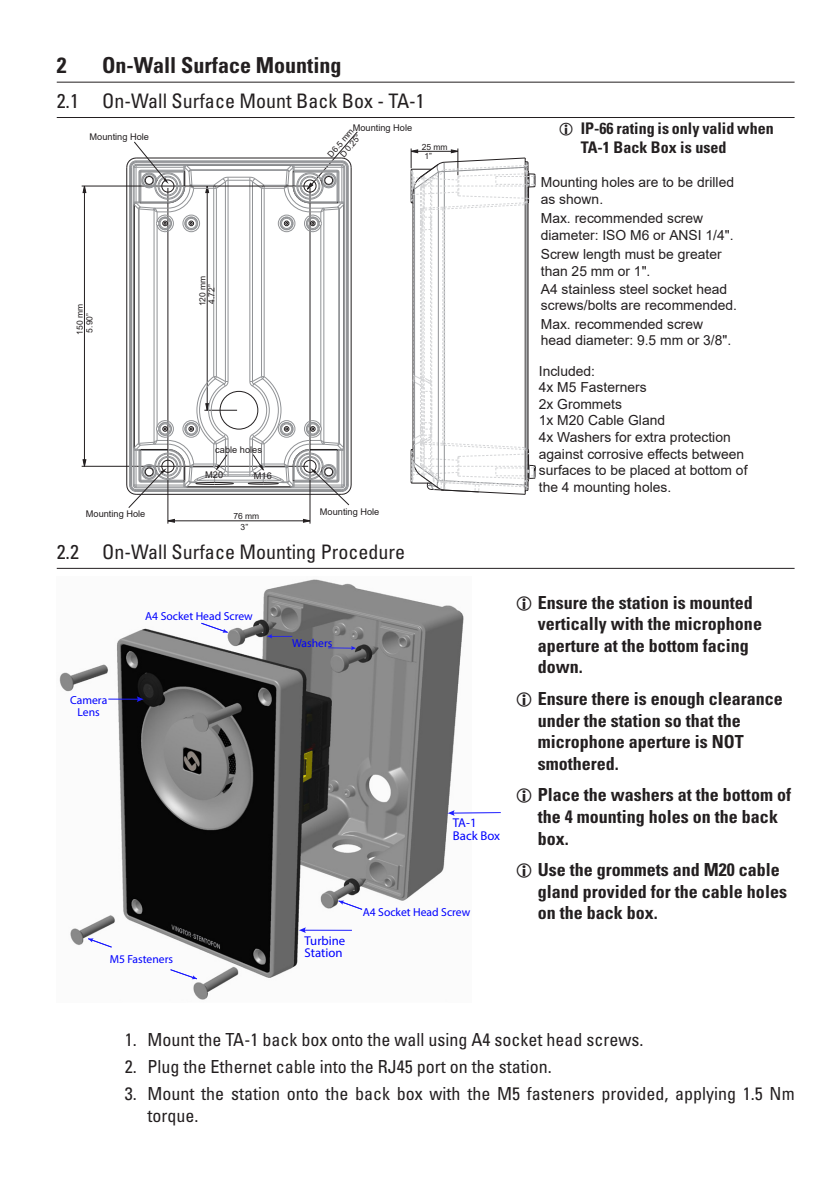
<style>
.page{position:relative;width:840px;height:1191px;background:#fff}
.page>*{position:absolute;margin:0;border:0;box-sizing:border-box;transform-origin:0 0}
.t1{font:700 condensed 22px "Univers LT Std";color:#231f20}
.t2{font:condensed 20px "Univers LT Std";color:#231f20}
.t3{font:700 condensed 18px/21.6px "Univers LT Std";color:#231f20}
.t4{font:condensed 18px/21.6px "Univers LT Std";color:#231f20}
.t5{font:700 condensed 16px/19.2px "Univers LT Std";color:#231f20}
.t6{font:13.8px/16.6px "Arial";color:#231f20}
.t7{font:12.8px/12.8px "Myriad Pro";color:#00f}
.t8{font:11.6px/11.6px "Myriad Pro";color:#00f;text-align:center}
.t9{font:9.2px "Arial";color:#231f20}
.t10{font:8.4px "Arial";color:#231f20}
</style>
<div class="page">
<hr style="left:57px;top:82px;width:737px;height:1px;background:#231f20">
<hr style="left:57px;top:117px;width:737px;height:1px;background:#231f20">
<hr style="left:57px;top:568px;width:737px;height:1px;background:#231f20">
<svg style="left:83px;top:187px;width:3px;height:6px"></svg>
<svg style="left:83px;top:459px;width:3px;height:7px"></svg>
<hr style="left:168px;top:520px;width:142px;height:1px;background:#231f20">
<hr style="left:84px;top:186px;width:1px;height:280px;background:#231f20">
<hr style="left:82px;top:466px;width:226px;height:1px;background:#231f20">
<hr style="left:126px;top:167px;width:1px;height:318px;background:#231f20">
<hr style="left:129px;top:167px;width:1px;height:318px;background:#919396">
<hr style="left:130px;top:167px;width:1px;height:318px;background:#919396">
<hr style="left:131px;top:167px;width:1px;height:318px;background:#919396">
<hr style="left:133px;top:167px;width:1px;height:318px;background:#919396">
<hr style="left:134px;top:205px;width:1px;height:243px;background:#231f20">
<hr style="left:138px;top:209px;width:1px;height:234px;background:#919396">
<hr style="left:139px;top:209px;width:1px;height:234px;background:#919396">
<hr style="left:154px;top:210px;width:1px;height:232px;background:#919396">
<hr style="left:157px;top:226px;width:1px;height:201px;background:#919396">
<hr style="left:167px;top:188px;width:1px;height:335px;background:#231f20">
<hr style="left:207px;top:186px;width:1px;height:224px;background:#231f20">
<hr style="left:213px;top:185px;width:1px;height:191px;background:#919396">
<hr style="left:216px;top:188px;width:1px;height:188px;background:#919396">
<hr style="left:225px;top:182px;width:1px;height:199px;background:#919396">
<hr style="left:227px;top:177px;width:1px;height:204px;background:#919396">
<hr style="left:249px;top:177px;width:1px;height:204px;background:#919396">
<hr style="left:252px;top:182px;width:1px;height:199px;background:#919396">
<hr style="left:261px;top:188px;width:1px;height:188px;background:#919396">
<hr style="left:264px;top:185px;width:1px;height:191px;background:#919396">
<hr style="left:309px;top:188px;width:1px;height:335px;background:#231f20">
<hr style="left:320px;top:226px;width:1px;height:201px;background:#919396">
<hr style="left:323px;top:210px;width:1px;height:232px;background:#919396">
<hr style="left:338px;top:209px;width:1px;height:234px;background:#919396">
<hr style="left:339px;top:209px;width:1px;height:234px;background:#919396">
<hr style="left:343px;top:167px;width:1px;height:318px;background:#919396">
<hr style="left:344px;top:167px;width:1px;height:318px;background:#919396">
<hr style="left:346px;top:167px;width:1px;height:318px;background:#919396">
<hr style="left:347px;top:167px;width:1px;height:318px;background:#919396">
<hr style="left:348px;top:167px;width:1px;height:318px;background:#919396">
<hr style="left:350px;top:167px;width:1px;height:318px;background:#231f20">
<hr style="left:82px;top:186px;width:226px;height:1px;background:#231f20">
<svg style="left:410px;top:148px;width:125px;height:347px"></svg>
<svg style="left:126px;top:131px;width:231px;height:101px"></svg>
<svg style="left:126px;top:376px;width:226px;height:132px"></svg>
<img style="left:59px;top:579px;width:405px;height:421px">
<svg style="left:299px;top:927px;width:53px;height:6px"></svg>
<svg style="left:447px;top:810px;width:53px;height:6px"></svg>
<svg style="left:328px;top:646px;width:28px;height:4px"></svg>
<svg style="left:267px;top:634px;width:25px;height:4px"></svg>
<svg style="left:108px;top:696px;width:35px;height:6px"></svg>
<svg style="left:170px;top:969px;width:27px;height:10px"></svg>
<svg style="left:88px;top:938px;width:24px;height:9px"></svg>
<svg style="left:338px;top:900px;width:24px;height:9px"></svg>
<svg style="left:201px;top:623px;width:26px;height:10px"></svg>
<p class="t1" style="left:57px;top:51px;width:11px">2</p>
<p class="t1" style="left:102px;top:51px;width:241px">On-Wall Surface Mounting</p>
<p class="t2" style="left:57px;top:88px;width:369px">2.1 On-Wall Surface Mount Back Box - TA-1</p>
<p class="t9" style="left:89px;top:131px;width:61px">Mounting Hole</p>
<p class="t9" style="left:352px;top:121px;width:61px">Mounting Hole</p>
<p class="t10" style="left:325px;top:152px;width:36px;rotate:-49deg">D6.5 mm</p>
<p class="t10" style="left:337px;top:152px;width:28px;rotate:-49deg">D0.25”</p>
<p class="t10" style="left:421px;top:141px;width:27px">25 mm</p>
<p class="t10" style="left:424px;top:150px;width:9px">1”</p>
<p class="t10" style="left:74px;top:334px;width:32px;rotate:-90deg">150 mm</p>
<p class="t10" style="left:84px;top:332px;width:21px;rotate:-90deg">5.90”</p>
<p class="t10" style="left:197px;top:306px;width:32px;rotate:-90deg">120 mm</p>
<p class="t10" style="left:205px;top:304px;width:21px;rotate:-90deg">4.72”</p>
<p class="t9" style="left:215px;top:443px;width:48px">cable holes</p>
<p class="t9" style="left:205px;top:468px;width:19px">M20</p>
<p class="t9" style="left:254px;top:469px;width:19px">M16</p>
<p class="t9" style="left:86px;top:508px;width:61px">Mounting Hole</p>
<p class="t9" style="left:320px;top:505px;width:61px">Mounting Hole</p>
<p class="t10" style="left:233px;top:510px;width:27px">76 mm</p>
<p class="t10" style="left:240px;top:521px;width:9px">3”</p>
<p class="t2" style="left:57px;top:539px;width:350px">2.2 On-Wall Surface Mounting Procedure</p>
<p class="t8" style="left:70px;top:694px;width:39px">Camera<br>Lens</p>
<p class="t8" style="left:145px;top:610px;width:109px">A4 Socket Head Screw</p>
<p class="t8" style="left:292px;top:636px;width:42px">Washers</p>
<p class="t7" style="left:452px;top:816px;width:49px">TA-1<br>Back Box</p>
<p class="t8" style="left:110px;top:953px;width:65px">M5 Fasteners</p>
<p class="t7" style="left:304px;top:933px;width:42px">Turbine<br>Station</p>
<p class="t8" style="left:362px;top:906px;width:109px">A4 Socket Head Screw</p>
<p class="t5" style="left:580px;top:118px;width:194px">IP-66 rating is only valid when<br>TA-1 Back Box is used</p>
<p class="t6" style="left:540px;top:174px;width:195px">Mounting holes are to be drilled as shown.</p>
<p class="t6" style="left:540px;top:210px;width:194px">Max. recommended screw diameter: ISO M6 or ANSI 1/4".</p>
<p class="t6" style="left:540px;top:246px;width:182px">Screw length must be greater than 25 mm or 1".</p>
<p class="t6" style="left:540px;top:281px;width:198px">A4 stainless steel socket head screws/bolts are recommended.</p>
<p class="t6" style="left:540px;top:315px;width:192px">Max. recommended screw head diameter: 9.5 mm or 3/8".</p>
<p class="t6" style="left:538px;top:362px;width:210px">Included:<br>4x M5 Fasterners<br>2x Grommets<br>1x M20 Cable Gland<br>4x Washers for extra protection against corrosive effects between surfaces to be placed at bottom of the 4 mounting holes.</p>
<p class="t3" style="left:537px;top:591px;width:225px">Ensure the station is mounted vertically with the microphone aperture at the bottom facing down.</p>
<p class="t3" style="left:537px;top:687px;width:246px">Ensure there is enough clearance under the station so that the microphone aperture is NOT smothered.</p>
<p class="t3" style="left:537px;top:784px;width:254px">Place the washers at the bottom of the 4 mounting holes on the back box.</p>
<p class="t3" style="left:537px;top:859px;width:250px">Use the grommets and M20 cable gland provided for the cable holes on the back box.</p>
<p class="t4" style="left:125px;top:1028px;width:520px">1. Mount the TA-1 back box onto the wall using A4 socket head screws.</p>
<p class="t4" style="left:125px;top:1055px;width:428px">2. Plug the Ethernet cable into the RJ45 port on the station.</p>
<p class="t4" style="left:147px;top:1082px;width:648px;text-indent:-23px">3. Mount the station onto the back box with the M5 fasteners provided, applying 1.5 Nm torque.</p>
</div>
